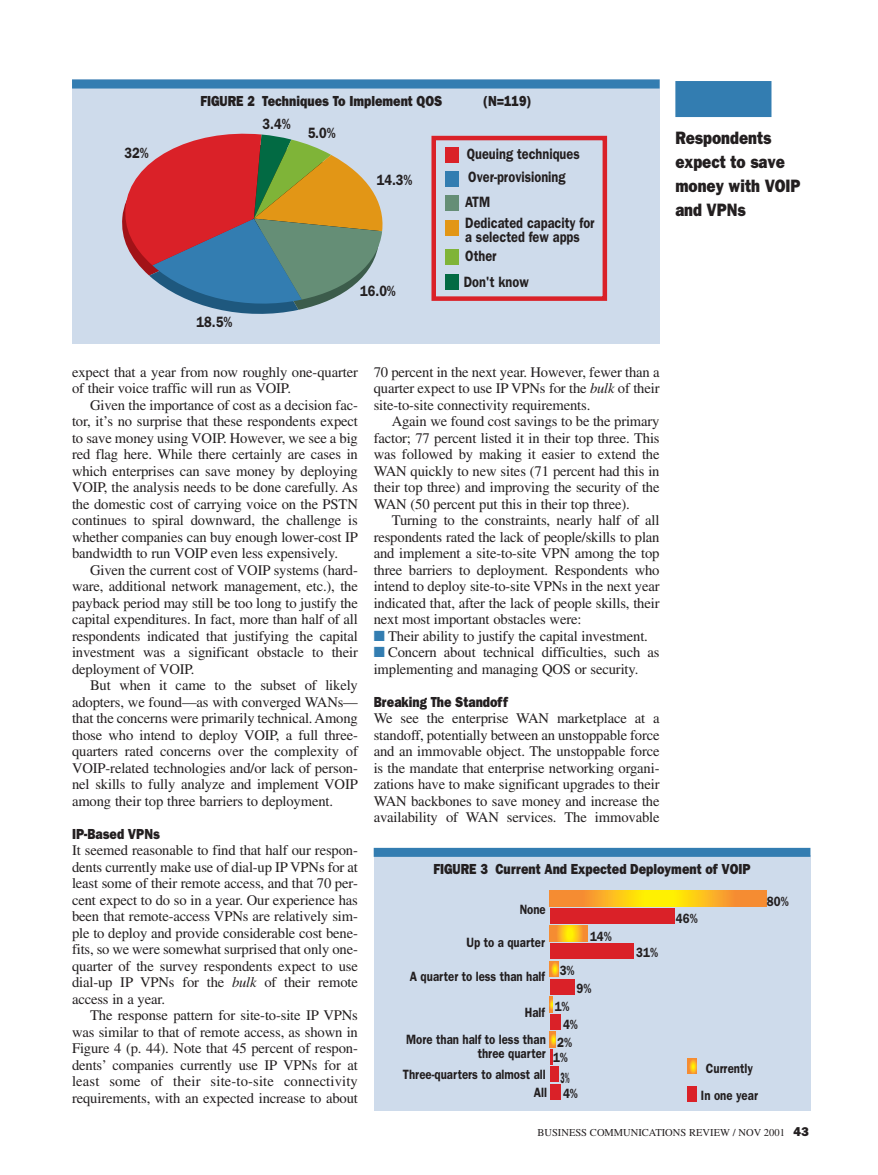
<style>
.page{position:relative;width:878px;height:1175px;background:#fff}
.page>*{position:absolute;margin:0;border:0;box-sizing:border-box;transform-origin:0 0}
.t1{font:800 18px/24px "Franklin Gothic";color:#231f20;scale:.85 1}
.t2{font:600 15px/22.5px "Franklin Gothic";color:#231f20;scale:.85 1}
.t3{font:600 15px "Franklin Gothic";color:#231f20;scale:.46 1}
.t4{font:14.7px/16.5px "Times";letter-spacing:-.01em;color:#231f20;text-align:justify}
.t5{font:800 14.7px "Franklin Gothic";color:#231f20;scale:.85 1}
.t6{font:600 13.5px/27px "Franklin Gothic";color:#231f20;text-align:right;scale:.85 1}
.t7{font:10.5px "Times";color:#231f20}
.s1{font-style:italic}
.s2{color:#337db1}
.s3{font-family:"Franklin Gothic";font-weight:800;font-size:12.75px}
</style>
<div class="page">
<div style="left:374px;top:855px;width:436px;height:255px;background:#cedbeb"></div>
<div style="left:72px;top:80px;width:587px;height:264px;background:#cedbeb"></div>
<div style="left:675px;top:81px;width:96px;height:36px;background:#337db1"></div>
<svg style="left:122px;top:133px;width:261px;height:181px"></svg>
<div style="left:445px;top:147px;width:13px;height:15px;background:#da2128"></div>
<div style="left:445px;top:171px;width:13px;height:15px;background:#337db1"></div>
<div style="left:445px;top:195px;width:13px;height:15px;background:#658e76"></div>
<div style="left:445px;top:220px;width:13px;height:16px;background:#e29616"></div>
<div style="left:445px;top:249px;width:13px;height:15px;background:#7fb438"></div>
<div style="left:445px;top:274px;width:13px;height:16px;background:#026a43"></div>
<div style="left:431px;top:136px;width:176px;height:165px;border:4px solid #da2128"></div>
<div style="left:72px;top:80px;width:587px;height:8px;background:#337db1"></div>
<div style="left:550px;top:1084px;width:10px;height:16px;background:#da2128"></div>
<div style="left:550px;top:1066px;width:8px;height:16px;background:#da2128"></div>
<svg style="left:550px;top:1049px;width:2px;height:15px"></svg>
<svg style="left:550px;top:1031px;width:5px;height:16px"></svg>
<div style="left:550px;top:1013px;width:10px;height:16px;background:#da2128"></div>
<svg style="left:550px;top:996px;width:2px;height:16px"></svg>
<div style="left:550px;top:978px;width:24px;height:16px;background:#da2128"></div>
<svg style="left:550px;top:961px;width:8px;height:15px"></svg>
<div style="left:550px;top:943px;width:83px;height:16px;background:#da2128"></div>
<svg style="left:550px;top:925px;width:37px;height:16px"></svg>
<div style="left:550px;top:908px;width:124px;height:16px;background:#da2128"></div>
<svg style="left:550px;top:890px;width:216px;height:16px;background:#fab61f"></svg>
<div style="left:687px;top:1086px;width:9px;height:15px;background:#da2128"></div>
<svg style="left:687px;top:1058px;width:9px;height:15px"></svg>
<div style="left:374px;top:848px;width:436px;height:8px;background:#337db1"></div>
<p class="t5" style="left:200px;top:96px;width:286px">FIGURE 2 Techniques To Implement QOS</p>
<p class="t5" style="left:483px;top:96px;width:58px">(N=119)</p>
<p class="t2" style="left:262px;top:114px;width:34px">3.4%</p>
<p class="t2" style="left:307px;top:123px;width:34px">5.0%</p>
<p class="t2" style="left:125px;top:142px;width:30px">32%</p>
<p class="t2" style="left:466px;top:144px;width:134px">Queuing techniques<br>Over-provisioning</p>
<p class="t2" style="left:465px;top:193px;width:154px;line-height:21px">ATM<br>Dedicated capacity for</p>
<p class="t2" style="left:465px;top:228px;width:136px;line-height:19.5px">a selected few apps<br>Other</p>
<p class="t2" style="left:464px;top:271px;width:78px">Don't know</p>
<p class="t2" style="left:377px;top:169px;width:44px">14.3%</p>
<p class="t2" style="left:360px;top:280px;width:44px">16.0%</p>
<p class="t2" style="left:197px;top:312px;width:44px">18.5%</p>
<p class="t1" style="left:675px;top:127px;width:149px">Respondents expect to save money with VOIP and VPNs</p>
<p class="t4" style="left:72px;top:365px;width:287px">expect that a year from now roughly one-quarter of their voice traffic will run as VOIP.</p>
<p class="t4" style="left:72px;top:398px;width:287px;text-indent:18px">Given the importance of cost as a decision fac&shy;tor, it’s no surprise that these respondents expect to save money using VOIP. However, we see a big red flag here. While there certainly are cases in which enterprises can save money by deploying VOIP, the analysis needs to be done carefully. As the domestic cost of carrying voice on the PSTN continues to spiral downward, the challenge is whether companies can buy enough lower-cost IP bandwidth to run VOIP even less expensively.</p>
<p class="t4" style="left:72px;top:563px;width:287px;text-indent:18px">Given the current cost of VOIP systems (hard&shy;ware, additional network management, etc.), the payback period may still be too long to justify the capital expenditures. In fact, more than half of all respondents indicated that justifying the capital investment was a significant obstacle to their deployment of VOIP.</p>
<p class="t4" style="left:72px;top:678px;width:287px;text-indent:18px">But when it came to the subset of likely adopters, we found—as with converged WANs— that the concerns were primarily technical. Among those who intend to deploy VOIP, a full three&shy;quarters rated concerns over the complexity of VOIP-related technologies and/or lack of person&shy;nel skills to fully analyze and implement VOIP among their top three barriers to deployment.</p>
<p class="t5" style="left:72px;top:828px;width:105px">IP-Based VPNs</p>
<p class="t4" style="left:72px;top:843px;width:287px">It seemed reasonable to find that half our respon&shy;dents currently make use of dial-up IP VPNs for at least some of their remote access, and that 70 per&shy;cent expect to do so in a year. Our experience has been that remote-access VPNs are relatively sim&shy;ple to deploy and provide considerable cost bene&shy;fits, so we were somewhat surprised that only one&shy;quarter of the survey respondents expect to use dial-up IP VPNs for the <span class="s1">bulk</span> of their remote access in a year.</p>
<p class="t4" style="left:72px;top:1008px;width:287px;text-indent:18px">The response pattern for site-to-site IP VPNs was similar to that of remote access, as shown in Figure 4 (p. 44). Note that 45 percent of respon&shy;dents’ companies currently use IP VPNs for at least some of their site-to-site connectivity requirements, with an expected increase to about</p>
<p class="t4" style="left:374px;top:365px;width:287px">70 percent in the next year. However, fewer than a quarter expect to use IP VPNs for the <span class="s1">bulk</span> of their site-to-site connectivity requirements.</p>
<p class="t4" style="left:374px;top:414px;width:287px;text-indent:18px">Again we found cost savings to be the primary factor; 77 percent listed it in their top three. This was followed by making it easier to extend the WAN quickly to new sites (71 percent had this in their top three) and improving the security of the WAN (50 percent put this in their top three).</p>
<p class="t4" style="left:374px;top:513px;width:287px;text-indent:18px">Turning to the constraints, nearly half of all respondents rated the lack of people/skills to plan and implement a site-to-site VPN among the top three barriers to deployment. Respondents who intend to deploy site-to-site VPNs in the next year indicated that, after the lack of people skills, their next most important obstacles were:</p>
<p class="t4" style="left:374px;top:629px;width:276px"><span class="s2">■</span> Their ability to justify the capital investment.</p>
<p class="t4" style="left:374px;top:645px;width:287px"><span class="s2">■</span> Concern about technical difficulties, such as implementing and managing QOS or security.</p>
<p class="t5" style="left:374px;top:696px;width:160px">Breaking The Standoff</p>
<p class="t4" style="left:374px;top:711px;width:287px">We see the enterprise WAN marketplace at a standoff, potentially between an unstoppable force and an immovable object. The unstoppable force is the mandate that enterprise networking organi&shy;zations have to make significant upgrades to their WAN backbones to save money and increase the availability of WAN services. The immovable</p>
<p class="t5" style="left:433px;top:864px;width:374px">FIGURE 3 Current And Expected Deployment of VOIP</p>
<p class="t6" style="left:519px;top:897px;width:32px">None</p>
<p class="t6" style="left:466px;top:930px;width:94px">Up to a quarter</p>
<p class="t6" style="left:410px;top:964px;width:161px">A quarter to less than half</p>
<p class="t6" style="left:406px;top:1000px;width:166px">Half<br>More than half to less than</p>
<p class="t6" style="left:403px;top:1044px;width:170px;line-height:21px">three quarter<br>Three-quarters to almost all</p>
<p class="t6" style="left:534px;top:1080px;width:17px">All</p>
<p class="t6" style="left:590px;top:924px;width:27px">14%</p>
<p class="t6" style="left:559px;top:958px;width:19px">3%</p>
<p class="t6" style="left:576px;top:976px;width:19px">9%</p>
<p class="t6" style="left:554px;top:994px;width:19px">1%</p>
<p class="t6" style="left:563px;top:1012px;width:19px">4%</p>
<p class="t6" style="left:557px;top:1030px;width:19px">2%</p>
<p class="t6" style="left:553px;top:1045px;width:19px">1%</p>
<p class="t3" style="left:560px;top:1072px;width:21px">3%</p>
<p class="t6" style="left:563px;top:1080px;width:19px">4%</p>
<p class="t6" style="left:636px;top:940px;width:27px">31%</p>
<p class="t6" style="left:676px;top:906px;width:27px">46%</p>
<p class="t6" style="left:701px;top:1056px;width:68px;text-align:center">Currently<br>In one year</p>
<p class="t6" style="left:766px;top:888px;width:27px">80%</p>
<p class="t7" style="left:537px;top:1128px;width:273px">BUSINESS COMMUNICATIONS REVIEW / NOV 2001 <span class="s3">43</span></p>
</div>
